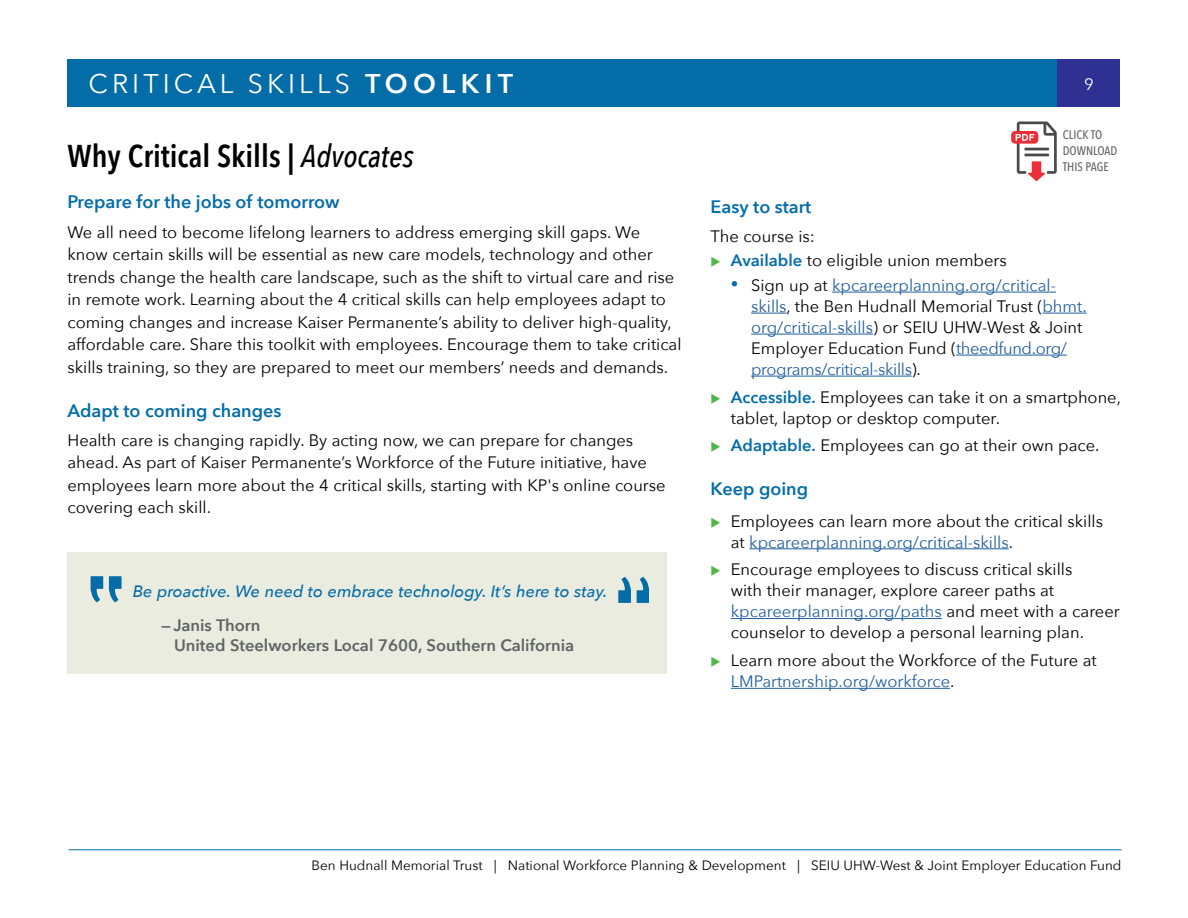
<style>
.page{position:relative;width:1188px;height:918px;background:#fff}
.page>*{position:absolute;margin:0;border:0;box-sizing:border-box;transform-origin:0 0}
.t1{font:600 31.5px "Avenir Next Condensed";color:#000}
.t2{font:27px "Avenir Next";letter-spacing:.15em;color:#fff}
.t3{font:600 18px "Avenir Next";color:#046da8}
.t4{font:16.5px/22.5px "Avenir Next";color:#000}
.t5{font:16.5px/21px "Avenir Next";color:#215e9e}
.t6{font:600 16.5px/19.5px "Avenir Next";color:#616264}
.t7{font:italic 500 16.5px "Avenir Next";color:#046da8}
.t8{font:16.5px "Avenir Next";color:#fff}
.t9{font:13.5px "Avenir Next";color:#000}
.t10{font:500 12.3px/15.8px "Avenir Next Condensed";color:#636466}
.s1{font-weight:600}
.s2{font-weight:500;font-style:italic}
.s3{color:#4db748}
.s4{font-weight:600;color:#046da8}
.s5{font-family:"Avenir Next Condensed";font-size:15px;color:#046da8}
.s6{color:#000}
.s7{color:#215e9e}
</style>
<div class="page">
<div style="left:68px;top:59px;width:1052px;height:48px;background:#046da8"></div>
<div style="left:1058px;top:59px;width:62px;height:48px;background:#2e3092"></div>
<hr style="left:69px;top:849px;width:1053px;height:1px;background:#046da8">
<hr style="left:832px;top:292px;width:224px;height:1px;background:#215e9e">
<hr style="left:751px;top:313px;width:36px;height:1px;background:#215e9e">
<hr style="left:1042px;top:313px;width:45px;height:1px;background:#215e9e">
<hr style="left:751px;top:334px;width:122px;height:1px;background:#215e9e">
<hr style="left:956px;top:355px;width:111px;height:1px;background:#215e9e">
<hr style="left:751px;top:376px;width:161px;height:1px;background:#215e9e">
<hr style="left:749px;top:548px;width:260px;height:1px;background:#215e9e">
<hr style="left:731px;top:618px;width:211px;height:1px;background:#215e9e">
<hr style="left:731px;top:688px;width:219px;height:1px;background:#215e9e">
<div style="left:68px;top:552px;width:599px;height:121px;background:#eaece0"></div>
<svg style="left:109px;top:576px;width:13px;height:26px"></svg>
<svg style="left:91px;top:576px;width:12px;height:26px"></svg>
<svg style="left:618px;top:577px;width:13px;height:26px"></svg>
<svg style="left:637px;top:577px;width:11px;height:26px"></svg>
<svg style="left:1011px;top:131px;width:27px;height:13px"></svg>
<svg style="left:1016px;top:122px;width:41px;height:59px"></svg>
<hr style="left:1024px;top:148px;width:25px;height:2px;background:#4a4a4a">
<hr style="left:1024px;top:154px;width:25px;height:2px;background:#4a4a4a">
<h2 class="t2" style="left:89px;top:61px;width:426px">CRITICAL SKILLS <span class="s1">TOOLKIT</span></h2>
<p class="t8" style="left:1084px;top:70px;width:11px">9</p>
<h1 class="t1" style="left:68px;top:128px;width:348px">Why Critical Skills | <span class="s2">Advocates</span></h1>
<p class="t3" style="left:68px;top:187px;width:274px">Prepare for the jobs of tomorrow</p>
<p class="t4" style="left:68px;top:220px;width:616px">We all need to become lifelong learners to address emerging skill gaps. We know certain skills will be essential as new care models, technology and other trends change the health care landscape, such as the shift to virtual care and rise in remote work. Learning about the 4 critical skills can help employees adapt to coming changes and increase Kaiser Permanente’s ability to deliver high-quality, affordable care. Share this toolkit with employees. Encourage them to take critical skills training, so they are prepared to meet our members’ needs and demands.</p>
<p class="t3" style="left:68px;top:395px;width:215px">Adapt to coming changes</p>
<p class="t4" style="left:68px;top:428px;width:600px">Health care is changing rapidly. By acting now, we can prepare for changes ahead. As part of Kaiser Permanente’s Workforce of the Future initiative, have employees learn more about the 4 critical skills, starting with KP's online course covering each skill.</p>
<p class="t7" style="left:133px;top:578px;width:476px">Be proactive. We need to embrace technology. It’s here to stay.</p>
<p class="t6" style="left:174px;top:615px;width:402px;text-indent:-13px">— Janis Thorn<br>United Steelworkers Local 7600, Southern California</p>
<p class="t10" style="left:1063px;top:127px;width:56px">CLICK TO<br>DOWNLOAD<br>THIS PAGE</p>
<p class="t3" style="left:711px;top:191px;width:102px">Easy to start</p>
<p class="t4" style="left:711px;top:224px;width:106px">The course is:</p>
<p class="t4" style="left:711px;top:249px;width:298px"><span class="s3">◆</span> <span class="s4">Available</span> to eligible union members</p>
<p class="t5" style="left:751px;top:274px;width:337px;text-indent:-20px"><span class="s5">•</span> <span class="s6">Sign up at</span> kpcareerplanning.org/critical&shy;skills<span class="s6">, the Ben Hudnall Memorial Trust (</span>bhmt. org/critical-skills<span class="s6">) or SEIU UHW-West &amp; Joint Employer Education Fund (</span>theedfund.org/ programs/critical-skills<span class="s6">).</span></p>
<p class="t4" style="left:731px;top:386px;width:392px;line-height:21px;text-indent:-20px"><span class="s3">◆</span> <span class="s4">Accessible.</span> Employees can take it on a smartphone, tablet, laptop or desktop computer.</p>
<p class="t4" style="left:711px;top:434px;width:390px"><span class="s3">◆</span> <span class="s4">Adaptable.</span> Employees can go at their own pace.</p>
<p class="t3" style="left:711px;top:474px;width:99px">Keep going</p>
<p class="t4" style="left:731px;top:510px;width:374px;line-height:21px;text-indent:-20px"><span class="s3">◆</span> Employees can learn more about the critical skills at <span class="s7">kpcareerplanning.org/critical-skills</span>.</p>
<p class="t4" style="left:731px;top:558px;width:390px;line-height:21px;text-indent:-20px"><span class="s3">◆</span> Encourage employees to discuss critical skills<br>with their manager, explore career paths at <span class="s7">kpcareerplanning.org/paths</span> and meet with a career counselor to develop a personal learning plan.</p>
<p class="t4" style="left:731px;top:649px;width:367px;line-height:21px;text-indent:-20px"><span class="s3">◆</span> Learn more about the Workforce of the Future at<br><span class="s7">LMPartnership.org/workforce</span>.</p>
<p class="t9" style="left:312px;top:854px;width:812px">Ben Hudnall Memorial Trust | National Workforce Planning &amp; Development | SEIU UHW-West &amp; Joint Employer Education Fund</p>
</div>
